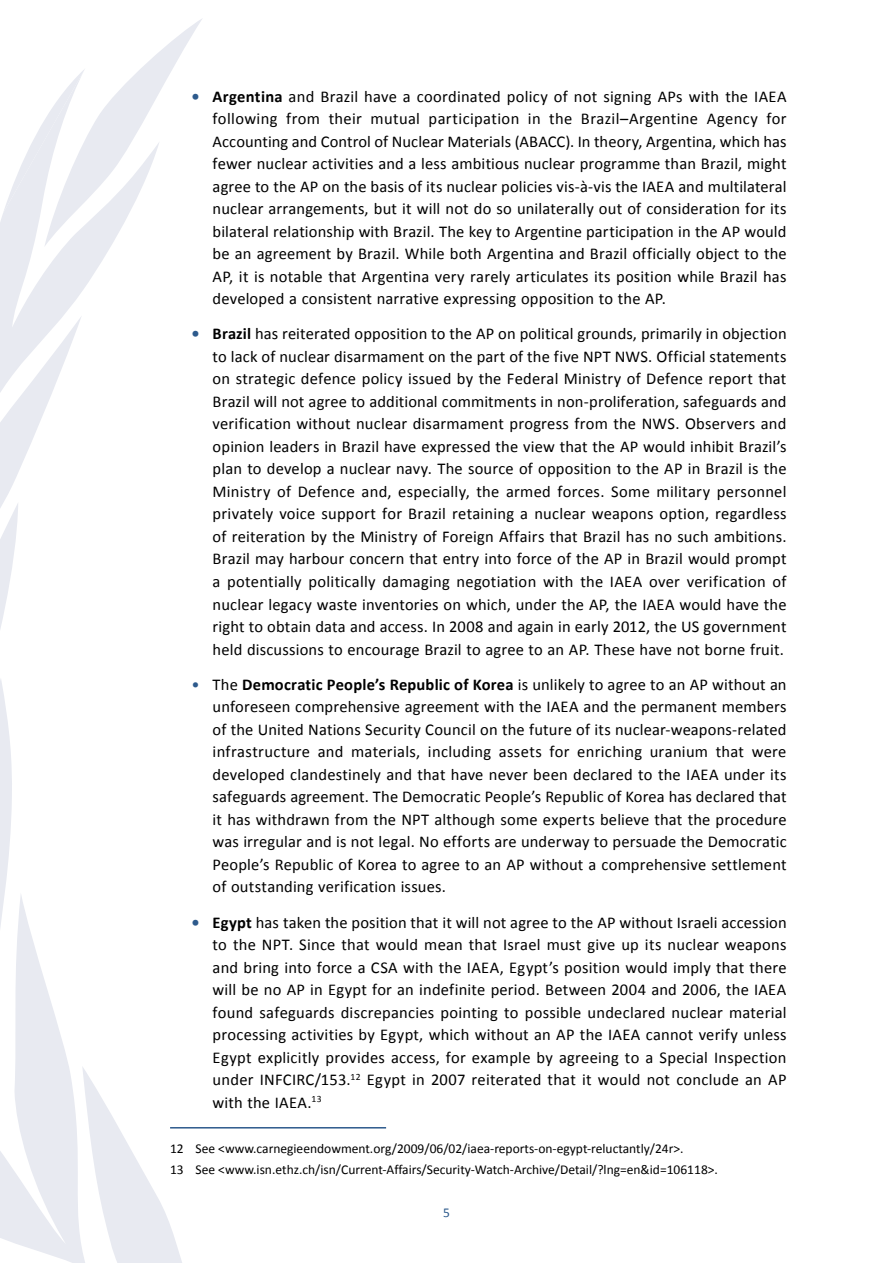
<style>
.page{position:relative;width:893px;height:1263px;background:#fff}
.page>*{position:absolute;margin:0;border:0;box-sizing:border-box;transform-origin:0 0}
.bullet_para{font:16.5px/22.5px "Calibri";letter-spacing:.01em;color:#000;text-align:justify}
.note{font:13.5px "Calibri";color:#000}
.link{font:13.5px "Calibri";color:#2d5a8c}
.s1{font-weight:700;color:#2d5a8c}
.s2{font-weight:700}
.s3{color:#2d5a8c}
</style>
<div class="page">
<svg style="left:0;top:19px;width:203px;height:1244px"></svg>
<svg style="left:0;top:68px;width:160px;height:367px"></svg>
<hr style="left:170px;top:1127px;width:216px;height:1px;background:#2d5a8c">
<p class="bullet_para" style="left:213px;top:84px;width:576px;text-indent:-21px"><span class="s1">•</span> <span class="s2">Argentina</span> and Brazil have a coordinated policy of not signing APs with the IAEA following from their mutual participation in the Brazil–Argentine Agency for Accounting and Control of Nuclear Materials (ABACC). In theory, Argentina, which has fewer nuclear activities and a less ambitious nuclear programme than Brazil, might agree to the AP on the basis of its nuclear policies vis‑à‑vis the IAEA and multilateral nuclear arrangements, but it will not do so unilaterally out of consideration for its bilateral relationship with Brazil. The key to Argentine participation in the AP would be an agreement by Brazil. While both Argentina and Brazil officially object to the AP, it is notable that Argentina very rarely articulates its position while Brazil has developed a consistent narrative expressing opposition to the AP.</p>
<p class="bullet_para" style="left:213px;top:322px;width:576px;text-indent:-21px"><span class="s1">•</span> <span class="s2">Brazil</span> has reiterated opposition to the AP on political grounds, primarily in objection to lack of nuclear disarmament on the part of the five NPT NWS. Official statements on strategic defence policy issued by the Federal Ministry of Defence report that Brazil will not agree to additional commitments in non-proliferation, safeguards and verification without nuclear disarmament progress from the NWS. Observers and opinion leaders in Brazil have expressed the view that the AP would inhibit Brazil’s plan to develop a nuclear navy. The source of opposition to the AP in Brazil is the Ministry of Defence and, especially, the armed forces. Some military personnel privately voice support for Brazil retaining a nuclear weapons option, regardless of reiteration by the Ministry of Foreign Affairs that Brazil has no such ambitions.<br>Brazil may harbour concern that entry into force of the AP in Brazil would prompt a potentially politically damaging negotiation with the IAEA over verification of nuclear legacy waste inventories on which, under the AP, the IAEA would have the right to obtain data and access. In 2008 and again in early 2012, the US government held discussions to encourage Brazil to agree to an AP. These have not borne fruit.</p>
<p class="bullet_para" style="left:213px;top:672px;width:576px;text-indent:-21px"><span class="s3">•</span> The <span class="s2">Democratic People’s Republic of Korea</span> is unlikely to agree to an AP without an unforeseen comprehensive agreement with the IAEA and the permanent members of the United Nations Security Council on the future of its nuclear-weapons-related infrastructure and materials, including assets for enriching uranium that were developed clandestinely and that have never been declared to the IAEA under its safeguards agreement. The Democratic People’s Republic of Korea has declared that it has withdrawn from the NPT although some experts believe that the procedure was irregular and is not legal. No efforts are underway to persuade the Democratic People’s Republic of Korea to agree to an AP without a comprehensive settlement of outstanding verification issues.</p>
<p class="bullet_para" style="left:213px;top:910px;width:576px;text-indent:-21px"><span class="s1">•</span> <span class="s2">Egypt</span> has taken the position that it will not agree to the AP without Israeli accession to the NPT. Since that would mean that Israel must give up its nuclear weapons and bring into force a CSA with the IAEA, Egypt’s position would imply that there will be no AP in Egypt for an indefinite period. Between 2004 and 2006, the IAEA found safeguards discrepancies pointing to possible undeclared nuclear material processing activities by Egypt, which without an AP the IAEA cannot verify unless Egypt explicitly provides access, for example by agreeing to a Special Inspection under INFCIRC/153.<sup>12</sup> Egypt in 2007 reiterated that it would not conclude an AP with the IAEA.<sup>13</sup></p>
<p class="note" style="left:170px;top:1140px;width:515px">12 See &lt;www.carnegieendowment.org/2009/06/02/iaea-reports-on-egypt-reluctantly/24r&gt;.</p>
<p class="note" style="left:170px;top:1161px;width:549px">13 See &lt;www.isn.ethz.ch/isn/Current-Affairs/Security-Watch-Archive/Detail/?lng=en&amp;id=106118&gt;.</p>
<p class="link" style="left:443px;top:1204px;width:8px">5</p>
</div>
